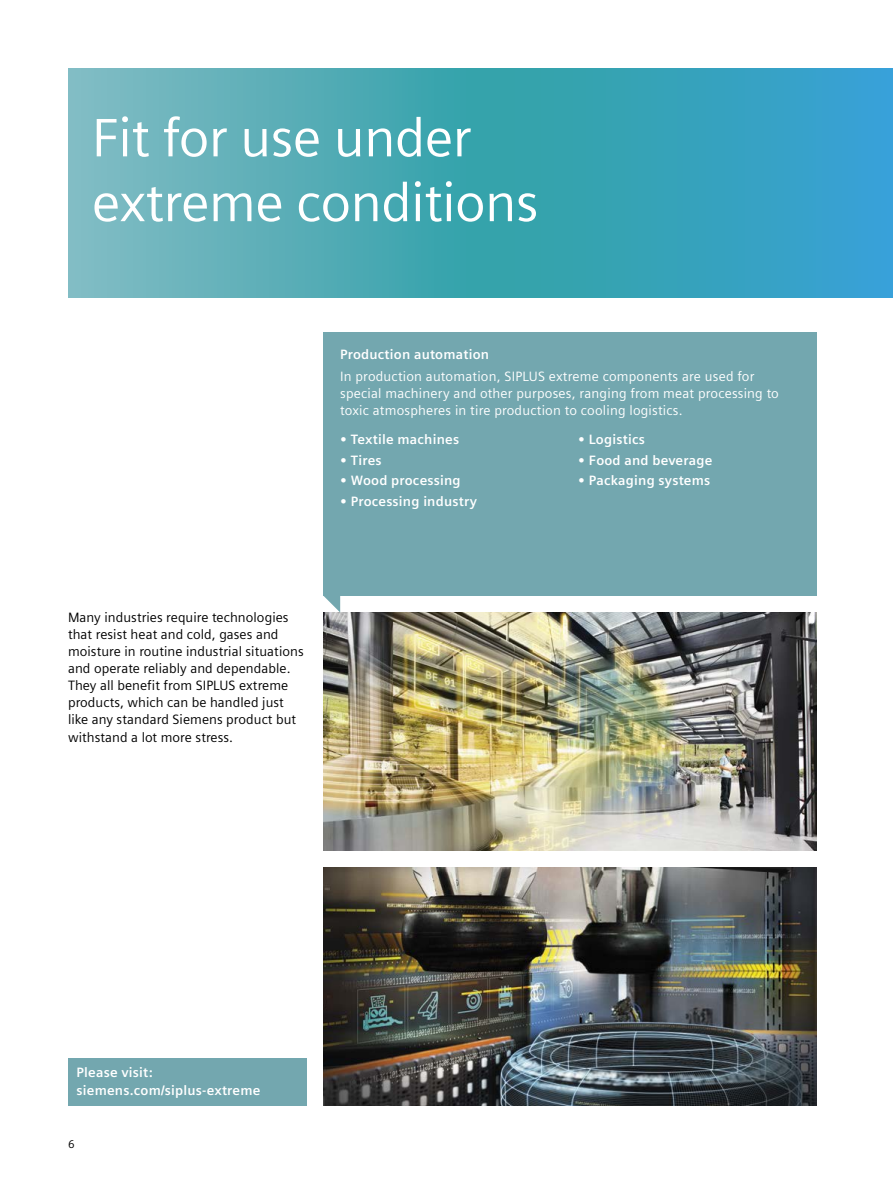
<style>
.page{position:relative;width:893px;height:1191px;background:#fff}
.page>*{position:absolute;margin:0;border:0;box-sizing:border-box;transform-origin:0 0}
.t1{font:54px/64.8px "Siemens Sans Global";letter-spacing:-.01em;color:#fff}
.t2{font:13.5px/17px "Siemens Sans Global";letter-spacing:.005em;color:#000}
.t3{font:13.5px/17px "Siemens Sans Global";letter-spacing:.015em;color:#fff}
.t4{font:700 13.5px/17.5px "Siemens Sans Global";letter-spacing:.015em;color:#fff}
.t5{font:11.25px "Siemens Sans Global";color:#000}
</style>
<div class="page">
<div style="left:323px;top:332px;width:493px;height:263px;background:#73a7af"></div>
<svg style="left:68px;top:68px;width:825px;height:230px;background:#48a8ba"></svg>
<img style="left:323px;top:867px;width:493px;height:239px">
<img style="left:323px;top:612px;width:493px;height:238px">
<div style="left:68px;top:1058px;width:238px;height:48px;background:#73a7af"></div>
<svg style="left:323px;top:595px;width:17px;height:17px"></svg>
<h1 class="t1" style="left:92px;top:107px;width:448px">Fit for use under extreme conditions</h1>
<p class="t4" style="left:340px;top:345px;width:150px">Production automation</p>
<p class="t3" style="left:340px;top:369px;width:440px">In production automation, SIPLUS extreme components are used for special machinery and other purposes, ranging from meat processing to toxic atmospheres in tire production to cooling logistics.</p>
<p class="t4" style="left:340px;top:431px;width:120px">• Textile machines</p>
<p class="t4" style="left:578px;top:431px;width:68px">• Logistics</p>
<p class="t4" style="left:340px;top:451px;width:43px">• Tires</p>
<p class="t4" style="left:578px;top:451px;width:136px">• Food and beverage</p>
<p class="t4" style="left:340px;top:472px;width:122px">• Wood processing</p>
<p class="t4" style="left:578px;top:472px;width:133px">• Packaging systems</p>
<p class="t4" style="left:340px;top:492px;width:138px">• Processing industry</p>
<p class="t2" style="left:68px;top:610px;width:237px">Many industries require technologies that resist heat and cold, gases and moisture in routine industrial situations and operate reliably and dependable.<br>They all benefit from SIPLUS extreme products, which can be handled just like any standard Siemens product but withstand a lot more stress.</p>
<p class="t4" style="left:77px;top:1063px;width:185px">Please visit: siemens.com/siplus-extreme</p>
<p class="t5" style="left:68px;top:1136px;width:8px">6</p>
</div>
